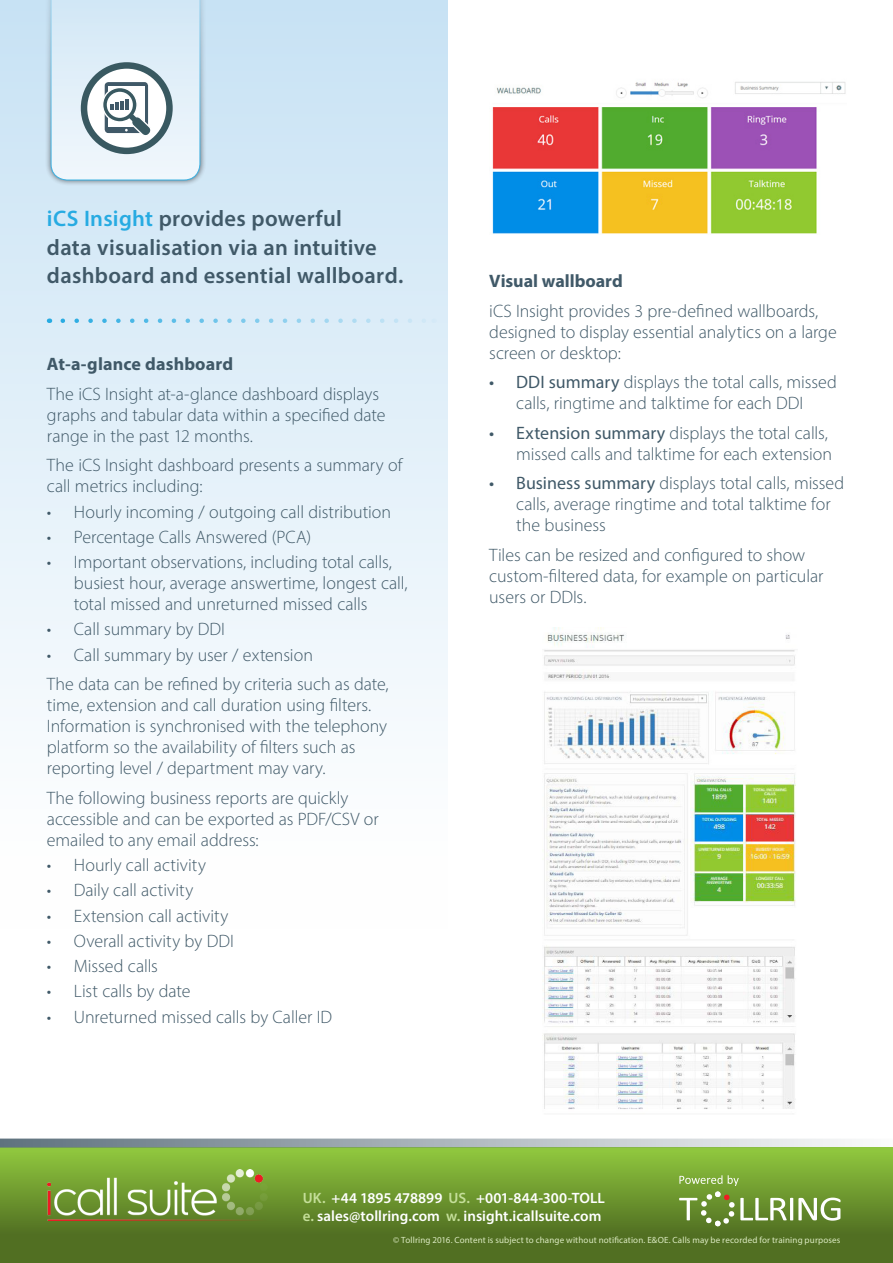
<style>
.page{position:relative;width:893px;height:1263px;background:#fff}
.page>*{position:absolute;margin:0;border:0;box-sizing:border-box;transform-origin:0 0}
.t1{font:600 22.5px/28.5px "Myriad Pro";letter-spacing:.01em;color:#405968}
.t2{font:300 18px/21px "Myriad Pro";letter-spacing:-.005em;color:#405968}
.t3{font:700 18px "Myriad Pro";color:#405968}
.t4{font:600 15px "Myriad Pro";color:#fff}
.t5{font:9px "Myriad Pro";letter-spacing:.015em;color:#dbeac1}
.s1{color:#27abe2}
.s2{font-weight:400}
.s3{color:#c5df9a}
</style>
<div class="page">
<div style="left:0;top:0;width:447px;height:928px;background:linear-gradient(to bottom,#c7e2f4,#fff)"></div>
<div style="left:45px;top:0;width:162px;height:186px;background:#231f20;opacity:.75"></div>
<svg style="left:63px;top:318px;width:364px;height:5px;background:#c6e4f5"></svg>
<svg style="left:51px;top:0;width:149px;height:180px"></svg>
<img style="left:492px;top:82px;width:354px;height:152px">
<div style="left:0;top:1147px;width:893px;height:116px;background:linear-gradient(to bottom,#8ec43d,#465f1d)"></div>
<svg style="left:0;top:1138px;width:852px;height:9px;background:#afb8be"></svg>
<img style="left:48px;top:1170px;width:220px;height:51px">
<svg style="left:679px;top:1175px;width:161px;height:51px;background:#83a44f"></svg>
<img style="left:542px;top:627px;width:254px;height:482px">
<p class="t1" style="left:47px;top:204px;width:358px"><span class="s1">iCS Insight</span> provides powerful<br>data visualisation via an intuitive dashboard and essential wallboard.</p>
<p class="t3" style="left:47px;top:353px;width:188px">At-a-glance dashboard</p>
<p class="t2" style="left:47px;top:383px;width:340px">The iCS Insight at-a-glance dashboard displays graphs and tabular data within a specified date range in the past 12 months.</p>
<p class="t2" style="left:47px;top:455px;width:357px">The iCS Insight dashboard presents a summary of call metrics including:</p>
<p class="t2" style="left:47px;top:501px;width:346px">• Hourly incoming / outgoing call distribution</p>
<p class="t2" style="left:47px;top:526px;width:266px">• Percentage Calls Answered (PCA)</p>
<p class="t2" style="left:74px;top:551px;width:335px;text-indent:-27px">• Important observations, including total calls, busiest hour, average answertime, longest call, total missed and unreturned missed calls</p>
<p class="t2" style="left:47px;top:619px;width:180px">• Call summary by DDI</p>
<p class="t2" style="left:47px;top:644px;width:267px">• Call summary by user / extension</p>
<p class="t2" style="left:47px;top:673px;width:343px">The data can be refined by criteria such as date, time, extension and call duration using filters.<br>Information is synchronised with the telephony platform so the availability of filters such as reporting level / department may vary.</p>
<p class="t2" style="left:47px;top:787px;width:333px">The following business reports are quickly accessible and can be exported as PDF/CSV or emailed to any email address:</p>
<p class="t2" style="left:47px;top:854px;width:160px">• Hourly call activity</p>
<p class="t2" style="left:47px;top:880px;width:148px">• Daily call activity</p>
<p class="t2" style="left:47px;top:905px;width:183px">• Extension call activity</p>
<p class="t2" style="left:47px;top:930px;width:188px">• Overall activity by DDI</p>
<p class="t2" style="left:47px;top:955px;width:113px">• Missed calls</p>
<p class="t2" style="left:47px;top:981px;width:145px">• List calls by date</p>
<p class="t2" style="left:47px;top:1006px;width:287px">• Unreturned missed calls by Caller ID</p>
<p class="t3" style="left:489px;top:269px;width:135px">Visual wallboard</p>
<p class="t2" style="left:489px;top:300px;width:349px">iCS Insight provides 3 pre-defined wallboards, designed to display essential analytics on a large screen or desktop:</p>
<p class="t2" style="left:489px;top:371px;width:349px;text-align:center"><span class="s2">• DDI summary</span> displays the total calls, missed calls, ringtime and talktime for each DDI</p>
<p class="t2" style="left:489px;top:422px;width:344px;text-align:right"><span class="s2">• Extension summary</span> displays the total calls, missed calls and talktime for each extension</p>
<p class="t2" style="left:516px;top:472px;width:330px;text-indent:-27px"><span class="s2">• Business summary</span> displays total calls, missed calls, average ringtime and total talktime for the business</p>
<p class="t2" style="left:489px;top:544px;width:336px">Tiles can be resized and configured to show custom-filtered data, for example on particular users or DDIs.</p>
<p class="t4" style="left:303px;top:1188px;width:304px"><span class="s3">UK.</span> +44 1895 478899 <span class="s3">US.</span> +001-844-300-TOLL</p>
<p class="t4" style="left:303px;top:1206px;width:300px"><span class="s3">e.</span> sales@tollring.com <span class="s3">w.</span> insight.icallsuite.com</p>
<p class="t5" style="left:393px;top:1235px;width:449px">© Tollring 2016. Content is subject to change without notification. E&amp;OE. Calls may be recorded for training purposes</p>
</div>
